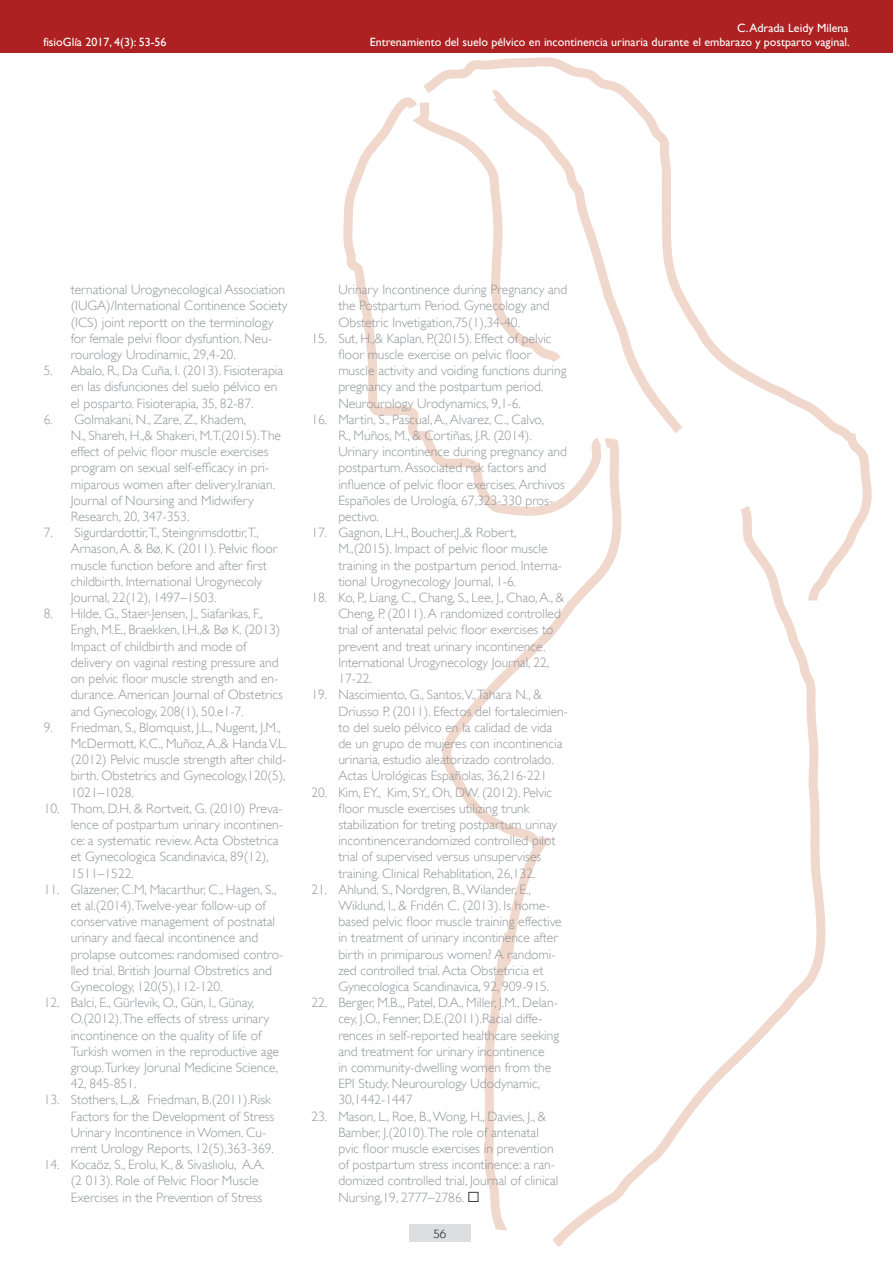
<style>
.page{position:relative;width:893px;height:1263px;background:#fff}
.page>*{position:absolute;margin:0;border:0;box-sizing:border-box;transform-origin:0 0}
.t1{font:300 13.5px/16.2px "Gill Sans";color:#939598}
.t2{font:12px "Gill Sans";color:#fff}
.t3{font:12px "Kabel IT Cby BT";color:#231f20}
.s1{font-weight:400;color:#231f20}
</style>
<div class="page">
<div style="left:409px;top:1224px;width:62px;height:18px;background:#dddee0"></div>
<svg style="left:343px;top:98px;width:71px;height:341px"></svg>
<svg style="left:442px;top:658px;width:75px;height:573px"></svg>
<svg style="left:414px;top:57px;width:458px;height:520px"></svg>
<svg style="left:482px;top:94px;width:210px;height:349px"></svg>
<svg style="left:403px;top:93px;width:166px;height:279px"></svg>
<svg style="left:517px;top:496px;width:313px;height:751px"></svg>
<div style="left:0;top:0;width:893px;height:53px;background:#ae2122"></div>
<p class="t2" style="left:737px;top:21px;width:113px">C. Adrada Leidy Milena</p>
<p class="t2" style="left:43px;top:35px;width:125px">fisioGlía 2017, 4(3): 53-56</p>
<p class="t2" style="left:370px;top:35px;width:481px">Entrenamiento del suelo pélvico en incontinencia urinaria durante el embarazo y postparto vaginal.</p>
<p class="t1" style="left:71px;top:282px;width:218px">ternational Urogynecological Association (IUGA)/International Continence Society (ICS) joint reportt on the terminology for female pelvi floor dysfuntion. Neu&shy;rourology Urodinamic, 29,4-20.</p>
<p class="t1" style="left:71px;top:363px;width:214px;text-indent:-27px">5. Abalo, R., Da Cuña, I. (2013). Fisioterapia en las disfunciones del suelo pélvico en el posparto. Fisioterapia, 35, 82-87.</p>
<p class="t1" style="left:71px;top:411px;width:212px;text-indent:-27px">6. Golmakani, N., Zare, Z., Khadem,<br>N., Shareh, H.,&amp; Shakeri, M.T.(2015).The effect of pelvic floor muscle exercises program on sexual self-efficacy in pri&shy;miparous women after delivery.Iranian.<br>Journal of Noursing and Midwifery Research, 20, 347-353.</p>
<p class="t1" style="left:71px;top:525px;width:208px;text-indent:-27px">7. Sigurdardottir,T., Steingrimsdottir,T., Arnason, A. &amp; Bø, K. (2011). Pelvic floor muscle function before and after first childbirth. International Urogynecoly Journal, 22(12), 1497–1503.</p>
<p class="t1" style="left:71px;top:606px;width:214px;text-indent:-27px">8. Hilde, G., Staer-Jensen, J., Siafarikas, F., Engh, M.E., Braekken, I.H.,&amp; Bø K. (2013)<br>Impact of childbirth and mode of delivery on vaginal resting pressure and on pelvic floor muscle strength and en&shy;durance. American Journal of Obstetrics and Gynecology, 208(1), 50.e1-7.</p>
<p class="t1" style="left:71px;top:719px;width:218px;text-indent:-27px">9. Friedman, S., Blomquist, J.L., Nugent, J.M., McDermott, K.C., Muñoz, A.,&amp; Handa V.L. (2012) Pelvic muscle strength after child&shy;birth. Obstetrics and Gynecology,120(5), 1021–1028.</p>
<p class="t1" style="left:71px;top:800px;width:214px;text-indent:-27px">10. Thom, D.H. &amp; Rortveit, G. (2010) Preva&shy;lence of postpartum urinary incontinen&shy;ce: a systematic review. Acta Obstetrica et Gynecologica Scandinavica, 89(12), 1511–1522.</p>
<p class="t1" style="left:71px;top:881px;width:214px;text-indent:-27px">11. Glazener, C.M, Macarthur, C., Hagen, S., et al.(2014).Twelve-year follow-up of conservative management of postnatal urinary and faecal incontinence and prolapse outcomes: randomised contro&shy;lled trial. British Journal Obstretics and Gynecology, 120(5),112-120.</p>
<p class="t1" style="left:71px;top:994px;width:210px;text-indent:-27px">12. Balci, E., Gürlevik, O., Gün, I., Günay, O.(2012).The effects of stress urinary incontinence on the quality of life of Turkish women in the reproductive age group.Turkey Jorunal Medicine Science, 42, 845-851.</p>
<p class="t1" style="left:71px;top:1092px;width:205px;text-indent:-27px">13. Stothers, L.,&amp; Friedman, B.(2011).Risk Factors for the Development of Stress Urinary Incontinence in Women. Cu&shy;rrent Urology Reports, 12(5),363-369.</p>
<p class="t1" style="left:71px;top:1156px;width:196px;text-indent:-27px">14. Kocaöz, S., Erolu, K., &amp; Sivaslıolu, A.A. (2 013). Role of Pelvic Floor Muscle<br>Exercises in the Prevention of Stress</p>
<p class="t1" style="left:338px;top:282px;width:231px">Urinary Incontinence during Pregnancy and the Postpartum Period. Gynecology and<br>Obstetric Invetigation,75(1),34-40.</p>
<p class="t1" style="left:338px;top:330px;width:230px;text-indent:-27px">15. Sut, H.,&amp; Kaplan, P.(2015). Effect of pelvic floor muscle exercise on pelvic floor muscle activity and voiding functions during pregnancy and the postpartum period.<br>Neurourology Urodynamics, 9,1-6.</p>
<p class="t1" style="left:338px;top:411px;width:230px;text-indent:-27px">16. Martin, S., Pascual, A., Alvarez, C., Calvo,<br>R., Muños, M., &amp; Cortiñas, J.R. (2014).<br>Urinary incontinence during pregnancy and postpartum. Associated risk factors and influence of pelvic floor exercises. Archivos Españoles de Urología, 67,323-330 pros&shy;pectivo.</p>
<p class="t1" style="left:338px;top:525px;width:225px;text-indent:-27px">17. Gagnon, L.H., Boucher,J.,&amp; Robert, M.,(2015). Impact of pelvic floor muscle training in the postpartum period. Interna&shy;tional Urogynecology Journal, 1-6.</p>
<p class="t1" style="left:338px;top:589px;width:227px;text-indent:-27px">18. Ko, P., Liang, C., Chang, S., Lee, J., Chao, A., &amp; Cheng, P. (2011). A randomized controlled trial of antenatal pelvic floor exercises to prevent and treat urinary incontinence.<br>International Urogynecology Journal, 22, 17-22.</p>
<p class="t1" style="left:338px;top:687px;width:231px;text-indent:-27px">19. Nascimiento, G., Santos,V.,Tahara N., &amp; Driusso P. (2011). Efectos del fortalecimien&shy;to del suelo pélvico en la calidad de vida de un grupo de mujeres con incontinencia urinaria, estudio aleatorizado controlado.<br>Actas Urológicas Españolas, 36,216-221</p>
<p class="t1" style="left:338px;top:784px;width:220px;text-indent:-27px">20. Kim, EY., Kim, SY., Oh, DW. (2012). Pelvic floor muscle exercises utilizing trunk stabilization for treting postpartum urinay incontinence:randomized controlled pilot trial of supervised versus unsupervises training. Clinical Rehablitation, 26,132.</p>
<p class="t1" style="left:338px;top:881px;width:225px;text-indent:-27px">21. Ahlund, S., Nordgren, B.,Wilander, E., Wiklund, I., &amp; Fridén C. (2013). Is home&shy;based pelvic floor muscle training effective in treatment of urinary incontinence after birth in primiparous women? A randomi&shy;zed controlled trial. Acta Obstetricia et Gynecologica Scandinavica, 92, 909-915.</p>
<p class="t1" style="left:338px;top:994px;width:222px;text-indent:-27px">22. Berger, M.B.,, Patel, D.A., Miller, J.M., Delan&shy;cey, J.O., Fenner, D.E.(2011).Racial diffe&shy;rences in self-reported healthcare seeking and treatment for urinary incontinence<br>in community-dwelling women from the EPI Study. Neurourology Udodynamic, 30,1442-1447</p>
<p class="t1" style="left:338px;top:1108px;width:222px;text-indent:-27px">23. Mason, L., Roe, B., Wong, H., Davies, J., &amp; Bamber, J.(2010).The role of antenatal pvic floor muscle exercises in prevention of postpartum stress incontinence: a ran&shy;domized controlled trial, Journal of clinical Nursing,19, 2777–2786. <span class="s1">·</span></p>
<p class="t3" style="left:433px;top:1226px;width:14px">56</p>
</div>
